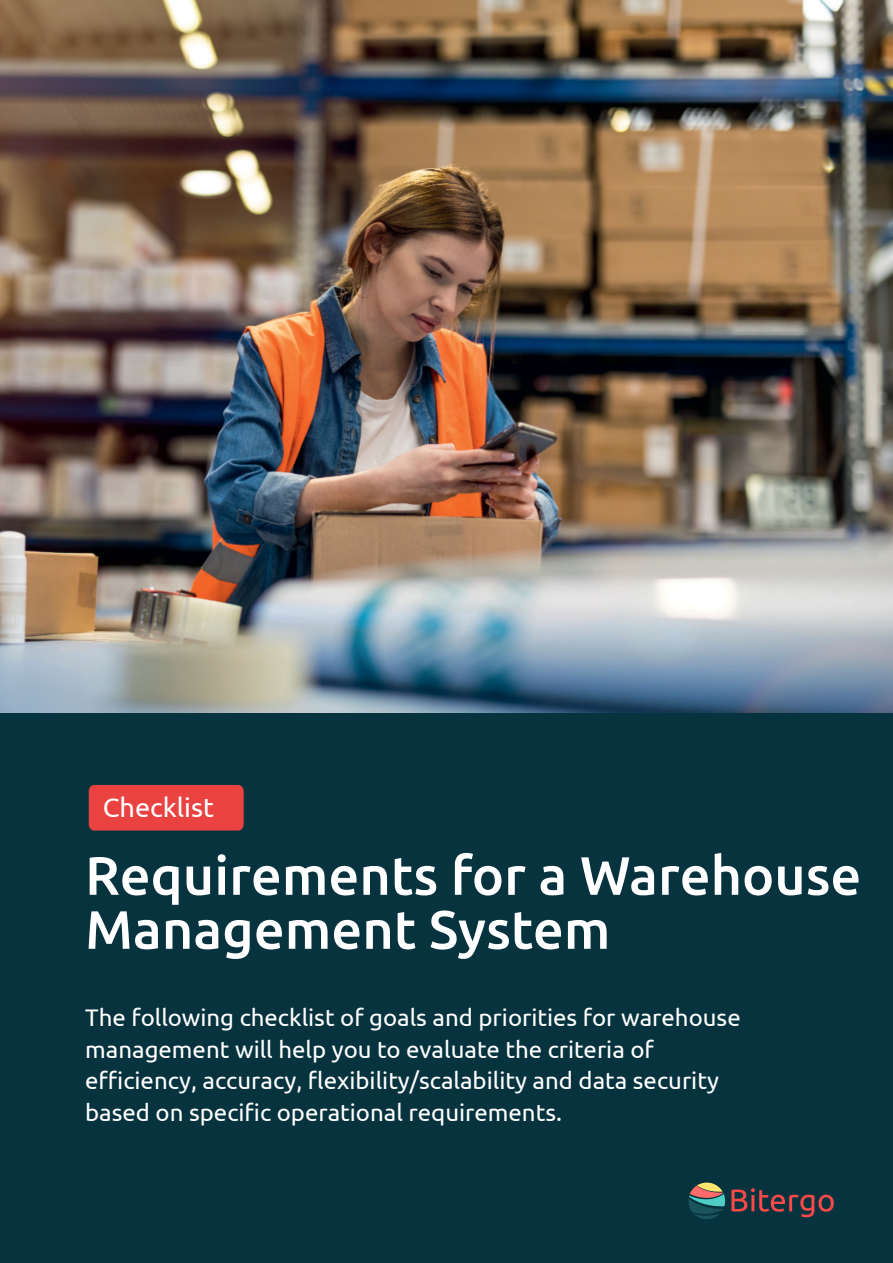
<style>
.page{position:relative;width:893px;height:1263px;background:#fff}
.page>*{position:absolute;margin:0;border:0;box-sizing:border-box;transform-origin:0 0}
.t1{font:500 54px/54px "Ubuntu";color:#fff}
.t2{font:27px "Ubuntu";color:#fff}
.t3{font:24px/31.5px "Ubuntu";color:#fff}
</style>
<div class="page">
<img style="left:0;top:0;width:893px;height:714px">
<div style="left:0;top:714px;width:893px;height:549px;background:#06333e"></div>
<div style="left:89px;top:785px;width:155px;height:45px;background:#ea4240;border-radius:6px"></div>
<svg style="left:731px;top:1188px;width:103px;height:29px"></svg>
<svg style="left:688px;top:1182px;width:37px;height:37px"></svg>
<p class="t2" style="left:103px;top:796px;width:112px">Checklist</p>
<h1 class="t1" style="left:85px;top:852px;width:778px">Requirements for a Warehouse<br>Management System</h1>
<p class="t3" style="left:85px;top:1003px;width:657px">The following checklist of goals and priorities for warehouse management will help you to evaluate the criteria of efficiency, accuracy, flexibility/scalability and data security based on specific operational requirements.</p>
</div>
